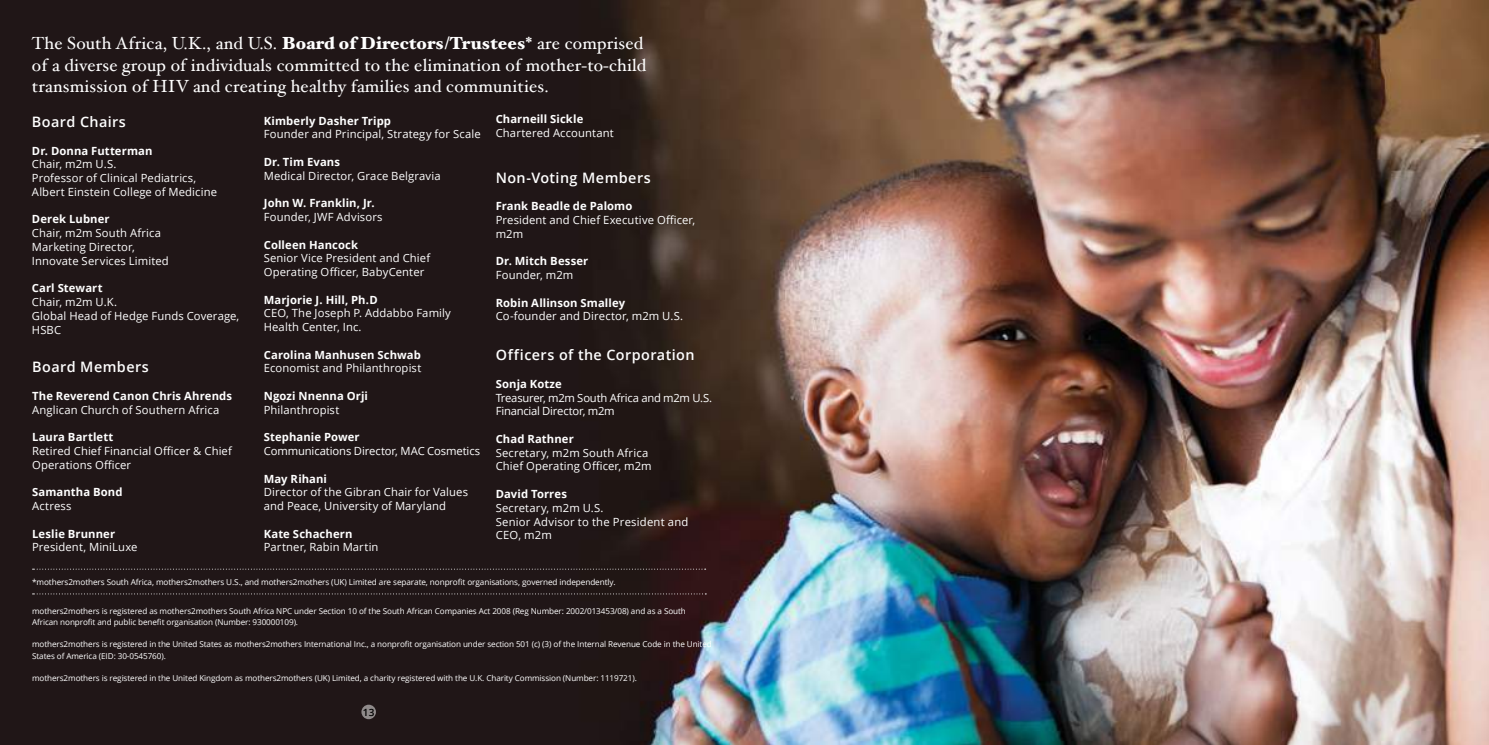
<style>
.page{position:relative;width:1489px;height:745px;background:#fff}
.page>*{position:absolute;margin:0;border:0;box-sizing:border-box;transform-origin:0 0}
.t1{font:17.5px/21.2px "Hoefler Text";letter-spacing:.01em;color:#fff}
.t2{font:600 14.38px "Open Sans";letter-spacing:.03em;color:#fff}
.t3{font:11.25px/13.8px "Open Sans";letter-spacing:.01em;color:#fff}
.t4{font:700 11.25px "Open Sans";letter-spacing:.01em;color:#fff}
.t5{font:11.25px/13.8px "Open Sans";letter-spacing:-.02em;color:#fff}
.t6{font:11.25px "Open Sans";letter-spacing:-.01em;color:#fff}
.t7{font:600 10px "Open Sans";color:#000}
.t8{font:8.25px "Open Sans";letter-spacing:-.01em;color:#fff}
.t9{font:8.12px/11.2px "Open Sans";letter-spacing:-.01em;color:#fff}
.s1{font-weight:900}
</style>
<div class="page">
<img style="left:0;top:0;width:1488px;height:744px">
<svg style="left:33px;top:568px;width:672px;height:1px"></svg>
<svg style="left:33px;top:593px;width:673px;height:1px"></svg>
<svg style="left:361px;top:704px;width:15px;height:14px"></svg>
<h1 class="t1" style="left:32px;top:33px;width:616px">The South Africa, U.K., and U.S. <span class="s1">Board of Directors/Trustees*</span> are comprised of a diverse group of individuals committed to the elimination of mother-to-child transmission of HIV and creating healthy families and communities.</h1>
<p class="t2" style="left:32px;top:112px;width:96px">Board Chairs</p>
<p class="t4" style="left:32px;top:142px;width:122px">Dr. Donna Futterman</p>
<p class="t3" style="left:32px;top:157px;width:187px">Chair, m2m U.S.<br>Professor of Clinical Pediatrics,<br>Albert Einstein College of Medicine</p>
<p class="t4" style="left:32px;top:211px;width:79px">Derek Lubner</p>
<p class="t3" style="left:32px;top:226px;width:138px">Chair, m2m South Africa<br>Marketing Director,<br>Innovate Services Limited</p>
<p class="t4" style="left:32px;top:280px;width:72px">Carl Stewart</p>
<p class="t3" style="left:32px;top:294px;width:209px">Chair, m2m U.K.<br>Global Head of Hedge Funds Coverage,<br>HSBC</p>
<p class="t2" style="left:32px;top:357px;width:118px">Board Members</p>
<p class="t4" style="left:32px;top:388px;width:201px">The Reverend Canon Chris Ahrends</p>
<p class="t3" style="left:32px;top:402px;width:189px">Anglican Church of Southern Africa</p>
<p class="t4" style="left:32px;top:429px;width:83px">Laura Bartlett</p>
<p class="t3" style="left:32px;top:443px;width:201px">Retired Chief Financial Officer &amp; Chief<br>Operations Officer</p>
<p class="t4" style="left:32px;top:484px;width:92px">Samantha Bond</p>
<p class="t3" style="left:32px;top:498px;width:41px">Actress</p>
<p class="t4" style="left:32px;top:525px;width:85px">Leslie Brunner</p>
<p class="t3" style="left:32px;top:540px;width:107px">President, MiniLuxe</p>
<p class="t4" style="left:495px;top:111px;width:89px">Charneill Sickle</p>
<p class="t3" style="left:495px;top:125px;width:120px">Chartered Accountant</p>
<p class="t2" style="left:495px;top:167px;width:157px">Non-Voting Members</p>
<p class="t4" style="left:495px;top:198px;width:138px">Frank Beadle de Palomo</p>
<p class="t3" style="left:495px;top:212px;width:201px">President and Chief Executive Officer, m2m</p>
<p class="t4" style="left:495px;top:253px;width:94px">Dr. Mitch Besser</p>
<p class="t3" style="left:495px;top:267px;width:79px">Founder, m2m</p>
<p class="t4" style="left:495px;top:294px;width:131px">Robin Allinson Smalley</p>
<p class="t3" style="left:495px;top:309px;width:189px">Co-founder and Director, m2m U.S.</p>
<p class="t2" style="left:495px;top:345px;width:200px">Officers of the Corporation</p>
<p class="t4" style="left:495px;top:375px;width:68px">Sonja Kotze</p>
<p class="t5" style="left:495px;top:390px;width:218px">Treasurer, m2m South Africa and m2m U.S.<br>Financial Director, m2m</p>
<p class="t4" style="left:495px;top:430px;width:80px">Chad Rathner</p>
<p class="t3" style="left:495px;top:445px;width:157px">Secretary, m2m South Africa<br>Chief Operating Officer, m2m</p>
<p class="t4" style="left:495px;top:485px;width:73px">David Torres</p>
<p class="t3" style="left:495px;top:500px;width:194px">Secretary, m2m U.S.<br>Senior Advisor to the President and<br>CEO, m2m</p>
<p class="t4" style="left:264px;top:113px;width:129px">Kimberly Dasher Tripp</p>
<p class="t3" style="left:264px;top:127px;width:218px">Founder and Principal, Strategy for Scale</p>
<p class="t4" style="left:264px;top:154px;width:78px">Dr. Tim Evans</p>
<p class="t3" style="left:264px;top:168px;width:178px">Medical Director, Grace Belgravia</p>
<p class="t4" style="left:264px;top:195px;width:112px">John W. Franklin, Jr.</p>
<p class="t3" style="left:264px;top:210px;width:120px">Founder, JWF Advisors</p>
<p class="t4" style="left:264px;top:236px;width:96px">Colleen Hancock</p>
<p class="t3" style="left:264px;top:251px;width:168px">Senior Vice President and Chief<br>Operating Officer, BabyCenter</p>
<p class="t4" style="left:264px;top:291px;width:115px">Marjorie J. Hill, Ph.D</p>
<p class="t3" style="left:264px;top:306px;width:189px">CEO, The Joseph P. Addabbo Family<br>Health Center, Inc.</p>
<p class="t4" style="left:264px;top:346px;width:159px">Carolina Manhusen Schwab</p>
<p class="t3" style="left:264px;top:361px;width:159px">Economist and Philanthropist</p>
<p class="t4" style="left:264px;top:387px;width:106px">Ngozi Nnenna Orji</p>
<p class="t3" style="left:264px;top:402px;width:77px">Philanthropist</p>
<p class="t4" style="left:264px;top:429px;width:97px">Stephanie Power</p>
<p class="t6" style="left:264px;top:443px;width:218px">Communications Director, MAC Cosmetics</p>
<p class="t4" style="left:264px;top:470px;width:65px">May Rihani</p>
<p class="t3" style="left:264px;top:484px;width:206px">Director of the Gibran Chair for Values and Peace, University of Maryland</p>
<p class="t4" style="left:264px;top:525px;width:90px">Kate Schachern</p>
<p class="t3" style="left:264px;top:539px;width:116px">Partner, Rabin Martin</p>
<p class="t8" style="left:32px;top:575px;width:585px">*mothers2mothers South Africa, mothers2mothers U.S., and mothers2mothers (UK) Limited are separate, nonprofit organisations, governed independently.</p>
<p class="t9" style="left:32px;top:604px;width:655px">mothers2mothers is registered as mothers2mothers South Africa NPC under Section 10 of the South African Companies Act 2008 (Reg Number: 2002/013453/08) and as a South<br>African nonprofit and public benefit organisation (Number: 930000109).</p>
<p class="t9" style="left:32px;top:638px;width:681px">mothers2mothers is registered in the United States as mothers2mothers International Inc., a nonprofit organisation under section 501 (c) (3) of the Internal Revenue Code in the United<br>States of America (EID: 30-0545760).</p>
<p class="t9" style="left:32px;top:672px;width:606px">mothers2mothers is registered in the United Kingdom as mothers2mothers (UK) Limited, a charity registered with the U.K. Charity Commission (Number: 1119721).</p>
<p class="t7" style="left:363px;top:704px;width:13px">13</p>
</div>
